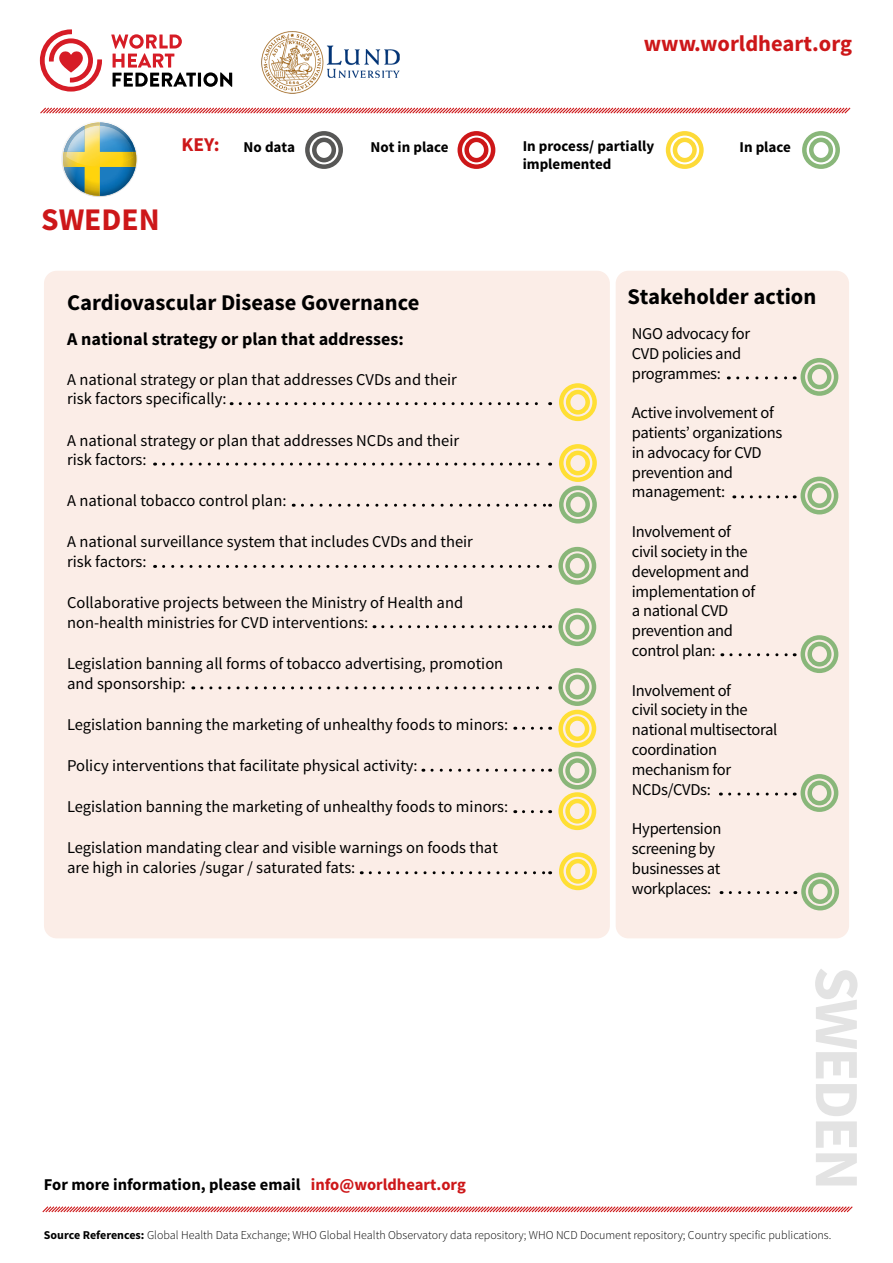
<style>
.page{position:relative;width:893px;height:1263px;background:#fff}
.page>*{position:absolute;margin:0;border:0;box-sizing:border-box;transform-origin:0 0}
.t1{font:700 62.85px "Source Sans Pro";letter-spacing:-.04em;color:#e3e3e3}
.t2{font:700 31.5px "Source Sans Pro";color:#cd1719}
.t3{font:700 22.5px "Source Sans Pro";color:#000}
.t4{font:700 22.5px "Source Sans Pro";color:#cd1719}
.t5{font:700 18px "Source Sans Pro";color:#000}
.t6{font:16.5px/19.8px "Source Sans Pro";color:#000}
.t7{font:16.5px/19.8px "Source Sans Pro";letter-spacing:-.02em;color:#000}
.t8{font:700 16.5px "Source Sans Pro";color:#000}
.t9{font:700 15px/18px "Source Sans Pro";color:#000}
.t10{font:300 12px "Source Sans Pro";color:#000}
.s1{font-size:19.5px;color:#cd1719}
.s2{color:#cd1719}
.s3{font-weight:700}
</style>
<div class="page">
<svg style="left:63px;top:123px;width:73px;height:73px"></svg>
<img style="left:66px;top:126px;width:67px;height:41px">
<div style="left:44px;top:271px;width:566px;height:667px;background:#fbede7;border-radius:13px"></div>
<div style="left:616px;top:271px;width:233px;height:667px;background:#fbede7;border-radius:13px"></div>
<svg style="left:40px;top:107px;width:811px;height:7px"></svg>
<svg style="left:42px;top:1206px;width:811px;height:7px"></svg>
<div style="left:666px;top:131px;width:38px;height:38px;border:4px solid #fdda38;border-radius:50%"></div>
<div style="left:673px;top:138px;width:24px;height:24px;border:4px solid #fdda38;border-radius:50%"></div>
<div style="left:802px;top:131px;width:38px;height:38px;border:4px solid #89b77a;border-radius:50%"></div>
<div style="left:809px;top:138px;width:24px;height:24px;border:4px solid #89b77a;border-radius:50%"></div>
<div style="left:800px;top:358px;width:38px;height:38px;border:4px solid #89b77a;border-radius:50%"></div>
<div style="left:807px;top:364px;width:24px;height:25px;border:4px solid #89b77a;border-radius:50%"></div>
<div style="left:305px;top:131px;width:38px;height:38px;border:4px solid #575756;border-radius:50%"></div>
<div style="left:312px;top:138px;width:24px;height:24px;border:4px solid #575756;border-radius:50%"></div>
<div style="left:457px;top:131px;width:38px;height:38px;border:4px solid #cd1719;border-radius:50%"></div>
<div style="left:464px;top:138px;width:24px;height:24px;border:4px solid #cd1719;border-radius:50%"></div>
<svg style="left:240px;top:402px;width:311px;height:3px"></svg>
<svg style="left:730px;top:792px;width:65px;height:3px"></svg>
<svg style="left:731px;top:653px;width:64px;height:3px"></svg>
<svg style="left:742px;top:495px;width:53px;height:3px"></svg>
<svg style="left:738px;top:376px;width:57px;height:3px"></svg>
<svg style="left:202px;top:686px;width:349px;height:3px"></svg>
<svg style="left:523px;top:727px;width:28px;height:3px"></svg>
<svg style="left:383px;top:625px;width:168px;height:3px"></svg>
<svg style="left:164px;top:565px;width:387px;height:3px"></svg>
<div style="left:800px;top:635px;width:38px;height:38px;border:4px solid #89b77a;border-radius:50%"></div>
<div style="left:807px;top:642px;width:24px;height:24px;border:4px solid #89b77a;border-radius:50%"></div>
<div style="left:558px;top:547px;width:38px;height:38px;border:4px solid #8ab679;border-radius:50%"></div>
<div style="left:565px;top:553px;width:24px;height:25px;border:4px solid #8ab679;border-radius:50%"></div>
<div style="left:558px;top:668px;width:38px;height:38px;border:4px solid #8ab679;border-radius:50%"></div>
<div style="left:565px;top:675px;width:24px;height:24px;border:4px solid #8ab679;border-radius:50%"></div>
<div style="left:559px;top:486px;width:38px;height:37px;border:4px solid #89b77a;border-radius:50%"></div>
<div style="left:566px;top:492px;width:24px;height:25px;border:4px solid #89b77a;border-radius:50%"></div>
<div style="left:559px;top:383px;width:38px;height:38px;border:4px solid #ffdf35;border-radius:50%"></div>
<div style="left:566px;top:390px;width:24px;height:25px;border:4px solid #ffdf35;border-radius:50%"></div>
<svg style="left:164px;top:463px;width:387px;height:3px"></svg>
<div style="left:559px;top:444px;width:38px;height:38px;border:4px solid #ffdf35;border-radius:50%"></div>
<div style="left:566px;top:451px;width:24px;height:24px;border:4px solid #ffdf35;border-radius:50%"></div>
<svg style="left:302px;top:504px;width:249px;height:3px"></svg>
<div style="left:558px;top:608px;width:38px;height:38px;border:4px solid #89b77a;border-radius:50%"></div>
<div style="left:565px;top:615px;width:24px;height:24px;border:4px solid #89b77a;border-radius:50%"></div>
<div style="left:558px;top:710px;width:38px;height:37px;border:4px solid #ffdf35;border-radius:50%"></div>
<div style="left:565px;top:716px;width:24px;height:25px;border:4px solid #ffdf35;border-radius:50%"></div>
<div style="left:800px;top:477px;width:38px;height:37px;border:4px solid #89b77a;border-radius:50%"></div>
<div style="left:807px;top:483px;width:24px;height:25px;border:4px solid #89b77a;border-radius:50%"></div>
<div style="left:800px;top:774px;width:38px;height:38px;border:4px solid #89b77a;border-radius:50%"></div>
<div style="left:807px;top:780px;width:24px;height:25px;border:4px solid #89b77a;border-radius:50%"></div>
<svg style="left:111px;top:34px;width:85px;height:53px"></svg>
<hr style="left:198px;top:73px;width:3px;height:14px;background:#000">
<svg style="left:203px;top:72px;width:29px;height:15px"></svg>
<svg style="left:40px;top:29px;width:62px;height:63px"></svg>
<img style="left:261px;top:31px;width:139px;height:63px">
<svg style="left:730px;top:891px;width:66px;height:3px"></svg>
<div style="left:801px;top:873px;width:38px;height:37px;border:4px solid #89b77a;border-radius:50%"></div>
<div style="left:808px;top:879px;width:24px;height:25px;border:4px solid #89b77a;border-radius:50%"></div>
<svg style="left:432px;top:769px;width:119px;height:3px"></svg>
<svg style="left:523px;top:810px;width:28px;height:3px"></svg>
<svg style="left:370px;top:871px;width:181px;height:3px"></svg>
<div style="left:558px;top:752px;width:38px;height:37px;border:4px solid #8ab679;border-radius:50%"></div>
<div style="left:565px;top:758px;width:24px;height:25px;border:4px solid #8ab679;border-radius:50%"></div>
<div style="left:558px;top:792px;width:38px;height:38px;border:4px solid #ffdf35;border-radius:50%"></div>
<div style="left:565px;top:799px;width:24px;height:24px;border:4px solid #ffdf35;border-radius:50%"></div>
<div style="left:559px;top:852px;width:38px;height:38px;border:4px solid #ffdf35;border-radius:50%"></div>
<div style="left:566px;top:859px;width:24px;height:25px;border:4px solid #ffdf35;border-radius:50%"></div>
<h3 class="t4" style="left:644px;top:30px;width:210px">www.worldheart.org</h3>
<h2 class="t2" style="left:41px;top:200px;width:120px">SWEDEN</h2>
<p class="t9" style="left:181px;top:138px;width:115px"><span class="s1">KEY:</span> No data</p>
<p class="t9" style="left:523px;top:137px;width:133px">In process/ partially implemented</p>
<p class="t9" style="left:370px;top:138px;width:80px">Not in place</p>
<p class="t9" style="left:739px;top:139px;width:53px">In place</p>
<h3 class="t3" style="left:67px;top:288px;width:354px">Cardiovascular Disease Governance</h3>
<p class="t5" style="left:67px;top:327px;width:338px">A national strategy or plan that addresses:</p>
<p class="t6" style="left:67px;top:370px;width:391px">A national strategy or plan that addresses CVDs and their risk factors specifically:</p>
<p class="t6" style="left:67px;top:430px;width:394px">A national strategy or plan that addresses NCDs and their risk factors:</p>
<p class="t6" style="left:67px;top:491px;width:221px">A national tobacco control plan:</p>
<p class="t6" style="left:67px;top:532px;width:407px">A national surveillance system that includes CVDs and their risk factors:</p>
<p class="t6" style="left:67px;top:593px;width:398px">Collaborative projects between the Ministry of Health and non-health ministries for CVD interventions:</p>
<p class="t6" style="left:67px;top:654px;width:438px">Legislation banning all forms of tobacco advertising, promotion and sponsorship:</p>
<p class="t6" style="left:67px;top:715px;width:443px">Legislation banning the marketing of unhealthy foods to minors:</p>
<p class="t6" style="left:67px;top:756px;width:352px">Policy interventions that facilitate physical activity:</p>
<p class="t6" style="left:67px;top:797px;width:443px">Legislation banning the marketing of unhealthy foods to minors:</p>
<p class="t6" style="left:67px;top:838px;width:432px">Legislation mandating clear and visible warnings on foods that are high in calories /sugar / saturated fats:</p>
<p class="t8" style="left:44px;top:1174px;width:423px">For more information, please email <span class="s2">info@worldheart.org</span></p>
<h3 class="t3" style="left:627px;top:282px;width:190px">Stakeholder action</h3>
<p class="t7" style="left:632px;top:324px;width:120px">NGO advocacy for<br>CVD policies and programmes:</p>
<p class="t7" style="left:632px;top:403px;width:152px">Active involvement of patients’ organizations in advocacy for CVD prevention and management:</p>
<p class="t7" style="left:632px;top:522px;width:125px">Involvement of civil society in the development and implementation of a national CVD prevention and control plan:</p>
<p class="t7" style="left:632px;top:680px;width:147px">Involvement of<br>civil society in the national multisectoral coordination mechanism for<br>NCDs/CVDs:</p>
<p class="t7" style="left:632px;top:819px;width:91px">Hypertension screening by businesses at workplaces:</p>
<h1 class="t1" style="left:877px;top:966px;width:225px;rotate:90deg">SWEDEN</h1>
<p class="t10" style="left:44px;top:1227px;width:789px"><span class="s3">Source References:</span> Global Health Data Exchange; WHO Global Health Observatory data repository; WHO NCD Document repository; Country specific publications.</p>
</div>
